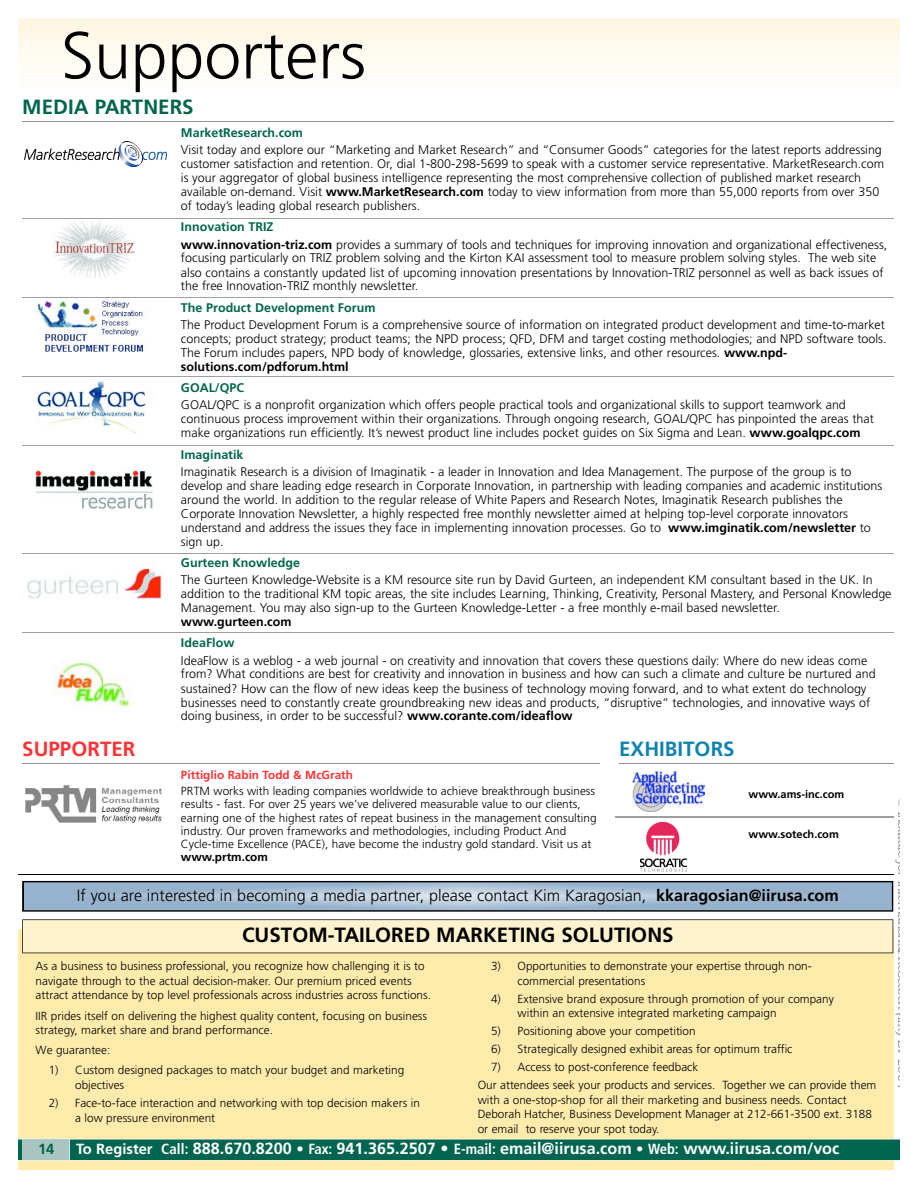
<style>
.page{position:relative;width:918px;height:1188px;background:#fff}
.page>*{position:absolute;margin:0;border:0;box-sizing:border-box;transform-origin:0 0}
.t1{font:300 66.15px "Frutiger";color:#000}
.t2{font:700 20.55px "Frutiger";color:#000}
.t3{font:700 20.55px "Frutiger";color:#00654e}
.t4{font:700 20.55px "Frutiger";color:#0f83ae}
.t5{font:700 20.55px "Frutiger";color:#fe3335}
.t6{font:700 16.2px "Frutiger";color:#fff}
.t7{font:300 16.2px "Frutiger";color:#000}
.t8{font:700 14.7px "Frutiger";color:#00654e}
.t9{font:300 12.45px/14px "Frutiger";color:#000}
.t10{font:700 12.45px "Frutiger";color:#00654e}
.t11{font:700 12.45px "Frutiger";color:#000}
.t12{font:300 11.7px/13.2px "Frutiger";color:#000}
.t13{font:700 11.7px "Frutiger";color:#fe3335}
.t14{font:700 11.7px "Frutiger";color:#000}
.t15{font:700 10.95px "Frutiger";color:#000}
.s1{font-weight:700}
.s2{font-weight:700;color:#00654e}
.s3{font-size:14.7px}
.s4{font-stretch:condensed;font-size:14.7px}
</style>
<div class="page">
<div style="left:18px;top:929px;width:875px;height:241px;background:#ffecac"></div>
<svg style="left:18px;top:1138px;width:882px;height:23px;background:#237862"></svg>
<hr style="left:22px;top:121px;width:871px;height:1px;background:#919191">
<hr style="left:22px;top:763px;width:578px;height:1px;background:#919191">
<hr style="left:619px;top:763px;width:274px;height:1px;background:#919191">
<svg style="left:22px;top:799px;width:878px;height:289px"></svg>
<hr style="left:18px;top:875px;width:875px;height:1px;background:#000">
<img style="left:37px;top:381px;width:109px;height:53px">
<img style="left:35px;top:470px;width:117px;height:39px">
<img style="left:27px;top:567px;width:135px;height:32px">
<img style="left:53px;top:662px;width:82px;height:44px">
<img style="left:23px;top:785px;width:141px;height:38px">
<img style="left:633px;top:772px;width:71px;height:39px">
<img style="left:641px;top:823px;width:48px;height:49px">
<img style="left:36px;top:298px;width:109px;height:54px">
<img style="left:54px;top:221px;width:81px;height:57px">
<img style="left:24px;top:142px;width:143px;height:24px">
<hr style="left:22px;top:218px;width:871px;height:1px;background:#9d9e9e">
<hr style="left:22px;top:297px;width:871px;height:1px;background:#9d9e9e">
<hr style="left:22px;top:376px;width:871px;height:1px;background:#9d9e9e">
<hr style="left:22px;top:445px;width:871px;height:1px;background:#9d9e9e">
<hr style="left:22px;top:553px;width:871px;height:1px;background:#9d9e9e">
<hr style="left:22px;top:632px;width:871px;height:1px;background:#9d9e9e">
<hr style="left:615px;top:817px;width:278px;height:1px;background:#9d9e9e">
<h1 class="t1" style="left:61px;top:29px;width:306px">Supporters</h1>
<h2 class="t3" style="left:22px;top:99px;width:173px">MEDIA PARTNERS</h2>
<p class="t10" style="left:181px;top:128px;width:124px">MarketResearch.com</p>
<p class="t9" style="left:181px;top:144px;width:705px">Visit today and explore our “Marketing and Market Research” and “Consumer Goods” categories for the latest reports addressing customer satisfaction and retention. Or, dial 1-800-298-5699 to speak with a customer service representative. MarketResearch.com is your aggregator of global business intelligence representing the most comprehensive collection of published market research available on-demand. Visit <span class="s1">www.MarketResearch.com</span> today to view information from more than 55,000 reports from over 350 of today’s leading global research publishers.</p>
<p class="t9" style="left:181px;top:219px;width:708px;line-height:17.2px"><span class="s2">Innovation TRIZ<br></span><span class="s1">www.innovation-triz.com</span> provides a summary of tools and techniques for improving innovation and organizational effectiveness,</p>
<p class="t9" style="left:181px;top:252px;width:704px">focusing particularly on TRIZ problem solving and the Kirton KAI assessment tool to measure problem solving styles. The web site also contains a constantly updated list of upcoming innovation presentations by Innovation-TRIZ personnel as well as back issues of the free Innovation-TRIZ monthly newsletter.</p>
<p class="t10" style="left:181px;top:303px;width:196px">The Product Development Forum</p>
<p class="t9" style="left:181px;top:319px;width:707px">The Product Development Forum is a comprehensive source of information on integrated product development and time-to-market concepts; product strategy; product teams; the NPD process; QFD, DFM and target costing methodologies; and NPD software tools.<br>The Forum includes papers, NPD body of knowledge, glossaries, extensive links, and other resources. <span class="s1">www.npd&shy;solutions.com/pdforum.html</span></p>
<p class="t10" style="left:181px;top:383px;width:65px">GOAL/QPC</p>
<p class="t9" style="left:181px;top:399px;width:694px">GOAL/QPC is a nonprofit organization which offers people practical tools and organizational skills to support teamwork and continuous process improvement within their organizations. Through ongoing research, GOAL/QPC has pinpointed the areas that make organizations run efficiently. It’s newest product line includes pocket guides on Six Sigma and Lean. <span class="s1">www.goalqpc.com</span></p>
<p class="t10" style="left:181px;top:449px;width:64px">Imaginatik</p>
<p class="t9" style="left:181px;top:466px;width:703px">Imaginatik Research is a division of Imaginatik - a leader in Innovation and Idea Management. The purpose of the group is to develop and share leading edge research in Corporate Innovation, in partnership with leading companies and academic institutions around the world. In addition to the regular release of White Papers and Research Notes, Imaginatik Research publishes the Corporate Innovation Newsletter, a highly respected free monthly newsletter aimed at helping top-level corporate innovators understand and address the issues they face in implementing innovation processes. Go to <span class="s1">www.imginatik.com/newsletter</span> to sign up.</p>
<p class="t10" style="left:181px;top:558px;width:121px">Gurteen Knowledge</p>
<p class="t9" style="left:181px;top:574px;width:712px">The Gurteen Knowledge-Website is a KM resource site run by David Gurteen, an independent KM consultant based in the UK. In addition to the traditional KM topic areas, the site includes Learning, Thinking, Creativity, Personal Mastery, and Personal Knowledge<br>Management. You may also sign-up to the Gurteen Knowledge-Letter - a free monthly e-mail based newsletter.</p>
<p class="t11" style="left:181px;top:617px;width:112px">www.gurteen.com</p>
<p class="t10" style="left:181px;top:638px;width:55px">IdeaFlow</p>
<p class="t9" style="left:181px;top:654px;width:696px">IdeaFlow is a weblog - a web journal - on creativity and innovation that covers these questions daily: Where do new ideas come from? What conditions are best for creativity and innovation in business and how can such a climate and culture be nurtured and sustained? How can the flow of new ideas keep the business of technology moving forward, and to what extent do technology businesses need to constantly create groundbreaking new ideas and products, “disruptive” technologies, and innovative ways of doing business, in order to be successful? <span class="s1">www.corante.com/ideaflow</span></p>
<h2 class="t5" style="left:22px;top:741px;width:115px">SUPPORTER</h2>
<p class="t13" style="left:181px;top:770px;width:174px">Pittiglio Rabin Todd &amp; McGrath</p>
<p class="t12" style="left:181px;top:785px;width:417px">PRTM works with leading companies worldwide to achieve breakthrough business results - fast. For over 25 years we’ve delivered measurable value to our clients, earning one of the highest rates of repeat business in the management consulting industry. Our proven frameworks and methodologies, including Product And Cycle-time Excellence (PACE), have become the industry gold standard. Visit us at</p>
<p class="t14" style="left:181px;top:852px;width:88px">www.prtm.com</p>
<h2 class="t4" style="left:619px;top:741px;width:117px">EXHIBITORS</h2>
<p class="t15" style="left:749px;top:790px;width:97px">www.ams-inc.com</p>
<p class="t15" style="left:749px;top:830px;width:92px">www.sotech.com</p>
<h3 class="t7" style="left:77px;top:889px;width:763px">If you are interested in becoming a media partner, please contact Kim Karagosian, <span class="s1">kkaragosian@iirusa.com</span></h3>
<h2 class="t2" style="left:242px;top:927px;width:433px">CUSTOM-TAILORED MARKETING SOLUTIONS</h2>
<p class="t12" style="left:36px;top:960px;width:397px;line-height:14.7px">As a business to business professional, you recognize how challenging it is to navigate through to the actual decision-maker. Our premium priced events attract attendance by top level professionals across industries across functions.</p>
<p class="t12" style="left:36px;top:1009px;width:393px;line-height:14.4px">IIR prides itself on delivering the highest quality content, focusing on business strategy, market share and brand performance.</p>
<p class="t12" style="left:36px;top:1044px;width:76px">We guarantee:</p>
<p class="t12" style="left:75px;top:1064px;width:331px;line-height:14.4px;text-indent:-26px">1) Custom designed packages to match your budget and marketing objectives</p>
<p class="t12" style="left:75px;top:1096px;width:346px;line-height:14.9px;text-indent:-26px">2) Face-to-face interaction and networking with top decision makers in a low pressure environment</p>
<p class="t12" style="left:518px;top:960px;width:296px;line-height:14.4px;text-indent:-26px">3) Opportunities to demonstrate your expertise through non&shy;commercial presentations</p>
<p class="t12" style="left:518px;top:992px;width:318px;line-height:14.9px;text-indent:-26px">4) Extensive brand exposure through promotion of your company within an extensive integrated marketing campaign</p>
<p class="t12" style="left:491px;top:1025px;width:206px">5) Positioning above your competition</p>
<p class="t12" style="left:491px;top:1043px;width:303px">6) Strategically designed exhibit areas for optimum traffic</p>
<p class="t12" style="left:478px;top:1059px;width:400px;line-height:17.7px;text-indent:13px">7) Access to post-conference feedback<br>Our attendees seek your products and services. Together we can provide them</p>
<p class="t12" style="left:478px;top:1093px;width:396px;line-height:14.7px">with a one-stop-shop for all their marketing and business needs. Contact<br>Deborah Hatcher, Business Development Manager at 212-661-3500 ext. 3188 or email to reserve your spot today.</p>
<p class="t8" style="left:38px;top:1143px;width:18px">14</p>
<h3 class="t6" style="left:76px;top:1142px;width:765px"><span class="s3">To Register</span> <span class="s4">Call:</span> 888.670.8200 <span class="s3">•</span> <span class="s4">Fax:</span> 941.365.2507 • <span class="s4">E-mail:</span> email@iirusa.com <span class="s3">•</span> <span class="s4">Web:</span> www.iirusa.com/voc</h3>
</div>
